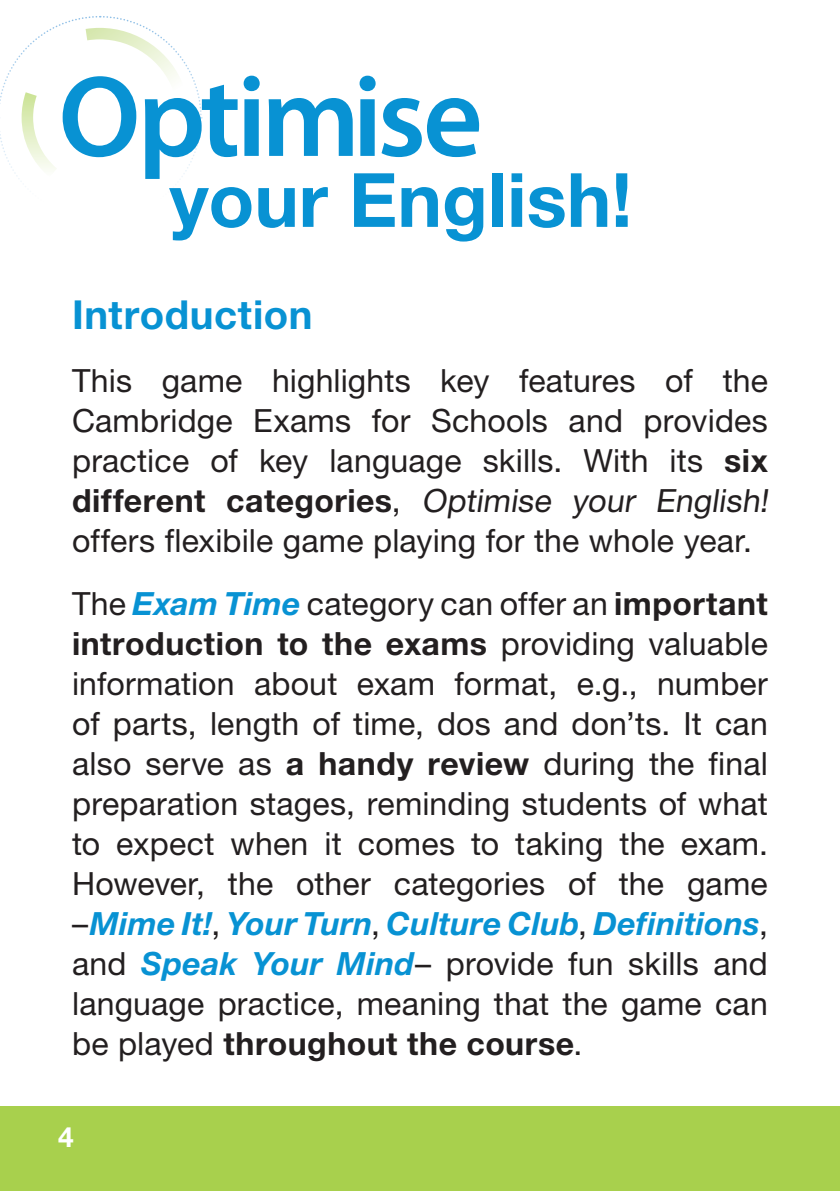
<style>
.page{position:relative;width:840px;height:1191px;background:#fff}
.page>*{position:absolute;margin:0;border:0;box-sizing:border-box;transform-origin:0 0}
.t1{font:600 116.2px "Myriad Pro";letter-spacing:-.045em;color:#0892d3}
.t2{font:700 75px "Helvetica Neue LT Std";color:#0892d3}
.t3{font:700 40px "Helvetica Neue LT Std";letter-spacing:.015em;color:#0892d3}
.t4{font:32px/40px "Helvetica Neue LT Std";letter-spacing:.005em;color:#231f20}
.t5{font:700 28px "Helvetica Neue LT Std";color:#fff}
.s1{font-weight:700}
.s2{font-weight:700;font-style:italic;color:#0892d3}
</style>
<div class="page">
<div style="left:0;top:1106px;width:839px;height:85px;background:#a8d04d"></div>
<svg style="left:0;top:16px;width:203px;height:171px"></svg>
<h1 class="t1" style="left:58px;top:53px;width:426px">Optimise</h1>
<h2 class="t2" style="left:169px;top:154px;width:464px">your English!</h2>
<p class="t3" style="left:72px;top:290px;width:242px">Introduction</p>
<p class="t4" style="left:72px;top:360px;width:702px">This game highlights key features of the Cambridge Exams for Schools and provides practice of key language skills. With its <span class="s1">six different categories</span>, Optimise your English! offers flexibile game playing for the whole year.</p>
<p class="t4" style="left:72px;top:583px;width:697px;text-align:justify">The <span class="s2">Exam Time</span> category can offer an <span class="s1">important introduction to the exams</span> providing valuable information about exam format, e.g., number of parts, length of time, dos and don’ts. It can also serve as <span class="s1">a handy review</span> during the final preparation stages, reminding students of what to expect when it comes to taking the exam.<br>However, the other categories of the game –<span class="s2">Mime It!</span>, <span class="s2">Your Turn</span>, <span class="s2">Culture Club</span>, <span class="s2">Definitions</span>, and <span class="s2">Speak Your Mind</span>– provide fun skills and language practice, meaning that the game can be played <span class="s1">throughout the course</span>.</p>
<p class="t5" style="left:58px;top:1119px;width:17px">4</p>
</div>
